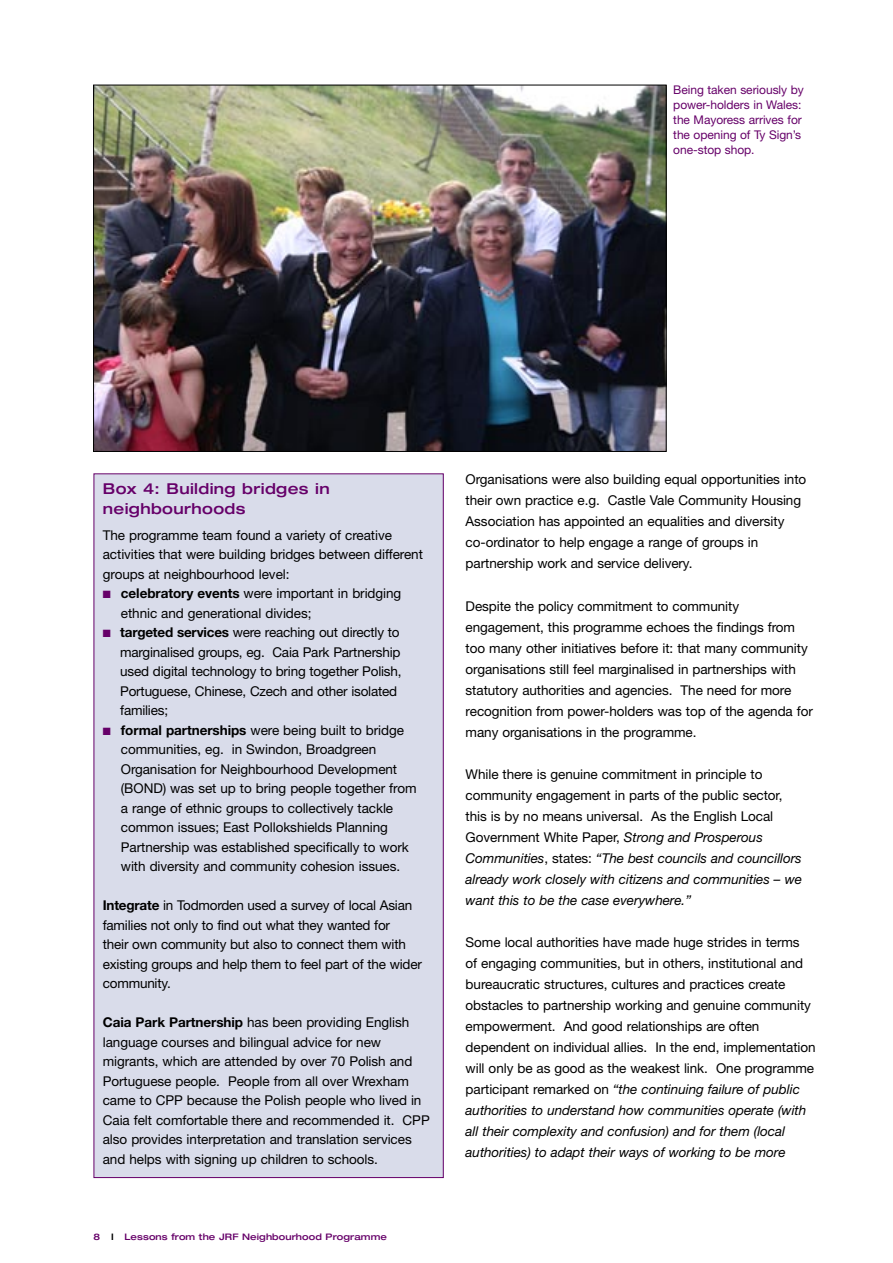
<style>
.page{position:relative;width:893px;height:1263px;background:#fff}
.page>*{position:absolute;margin:0;border:0;box-sizing:border-box;transform-origin:0 0}
.t1{font:500 expanded 15px/19.5px "Helvetica Neue";letter-spacing:.025em;color:#660069}
.t2{font:13.5px/21px "Helvetica Neue";letter-spacing:-.005em;color:#000}
.t3{font:12px/15px "Helvetica Neue";letter-spacing:-.005em;color:#660069}
.t4{font:500 expanded 9px "Helvetica Neue";letter-spacing:.01em;color:#660069}
.s1{color:#660069}
.s2{font-weight:700}
.s3{color:#000}
.s4{font-style:italic}
</style>
<div class="page">
<div style="left:94px;top:474px;width:349px;height:703px;background:#d9dcea"></div>
<img style="left:95px;top:87px;width:570px;height:363px">
<p class="t3" style="left:673px;top:83px;width:132px">Being taken seriously by power-holders in Wales: the Mayoress arrives for the opening of Ty Sign’s one-stop shop.</p>
<p class="t1" style="left:103px;top:479px;width:228px">Box 4: Building bridges in neighbourhoods</p>
<p class="t2" style="left:103px;top:525px;width:322px;line-height:19.5px">The programme team found a variety of creative activities that were building bridges between different groups at neighbourhood level:</p>
<p class="t2" style="left:121px;top:583px;width:282px;line-height:19.5px;text-indent:-18px"><span class="s1">■</span> <span class="s2">celebratory events</span> were important in bridging ethnic and generational divides;</p>
<p class="t2" style="left:120px;top:622px;width:283px;line-height:19.5px;text-indent:-17px"><span class="s1">■</span> <span class="s2">targeted services</span> were reaching out directly to marginalised groups, eg. Caia Park Partnership used digital technology to bring together Polish, Portuguese, Chinese, Czech and other isolated families;</p>
<p class="t2" style="left:121px;top:720px;width:297px;line-height:19.5px;text-indent:-18px"><span class="s1">■</span> <span class="s2">formal partnerships</span> were being built to bridge communities, eg. in Swindon, Broadgreen Organisation for Neighbourhood Development (BOND) was set up to bring people together from a range of ethnic groups to collectively tackle common issues; East Pollokshields Planning Partnership was established specifically to work with diversity and community cohesion issues.</p>
<p class="t2" style="left:103px;top:895px;width:321px;line-height:19.5px"><span class="s2">Integrate</span> in Todmorden used a survey of local Asian families not only to find out what they wanted for<br>their own community but also to connect them with existing groups and help them to feel part of the wider community.</p>
<p class="t2" style="left:103px;top:1012px;width:328px;line-height:19.5px"><span class="s2">Caia Park Partnership</span> has been providing English language courses and bilingual advice for new migrants, which are attended by over 70 Polish and Portuguese people. People from all over Wrexham came to CPP because the Polish people who lived in Caia felt comfortable there and recommended it. CPP also provides interpretation and translation services and helps with signing up children to schools.</p>
<p class="t4" style="left:94px;top:1231px;width:295px">8 <span class="s3">I</span> Lessons from the JRF Neighbourhood Programme</p>
<p class="t2" style="left:466px;top:468px;width:342px">Organisations were also building equal opportunities into their own practice e.g. Castle Vale Community Housing Association has appointed an equalities and diversity co-ordinator to help engage a range of groups in partnership work and service delivery.</p>
<p class="t2" style="left:466px;top:596px;width:349px">Despite the policy commitment to community engagement, this programme echoes the findings from too many other initiatives before it: that many community organisations still feel marginalised in partnerships with statutory authorities and agencies. The need for more recognition from power-holders was top of the agenda for many organisations in the programme.</p>
<p class="t2" style="left:466px;top:764px;width:338px">While there is genuine commitment in principle to community engagement in parts of the public sector, this is by no means universal. As the English Local Government White Paper, <span class="s4">Strong and Prosperous Communities</span>, states: <span class="s4">“The best councils and councillors already work closely with citizens and communities – we want this to be the case everywhere.”</span></p>
<p class="t2" style="left:466px;top:932px;width:351px">Some local authorities have made huge strides in terms<br>of engaging communities, but in others, institutional and bureaucratic structures, cultures and practices create obstacles to partnership working and genuine community empowerment. And good relationships are often dependent on individual allies. In the end, implementation will only be as good as the weakest link. One programme participant remarked on <span class="s4">“the continuing failure of public authorities to understand how communities operate (with all their complexity and confusion) and for them (local authorities) to adapt their ways of working to be more</span></p>
</div>
